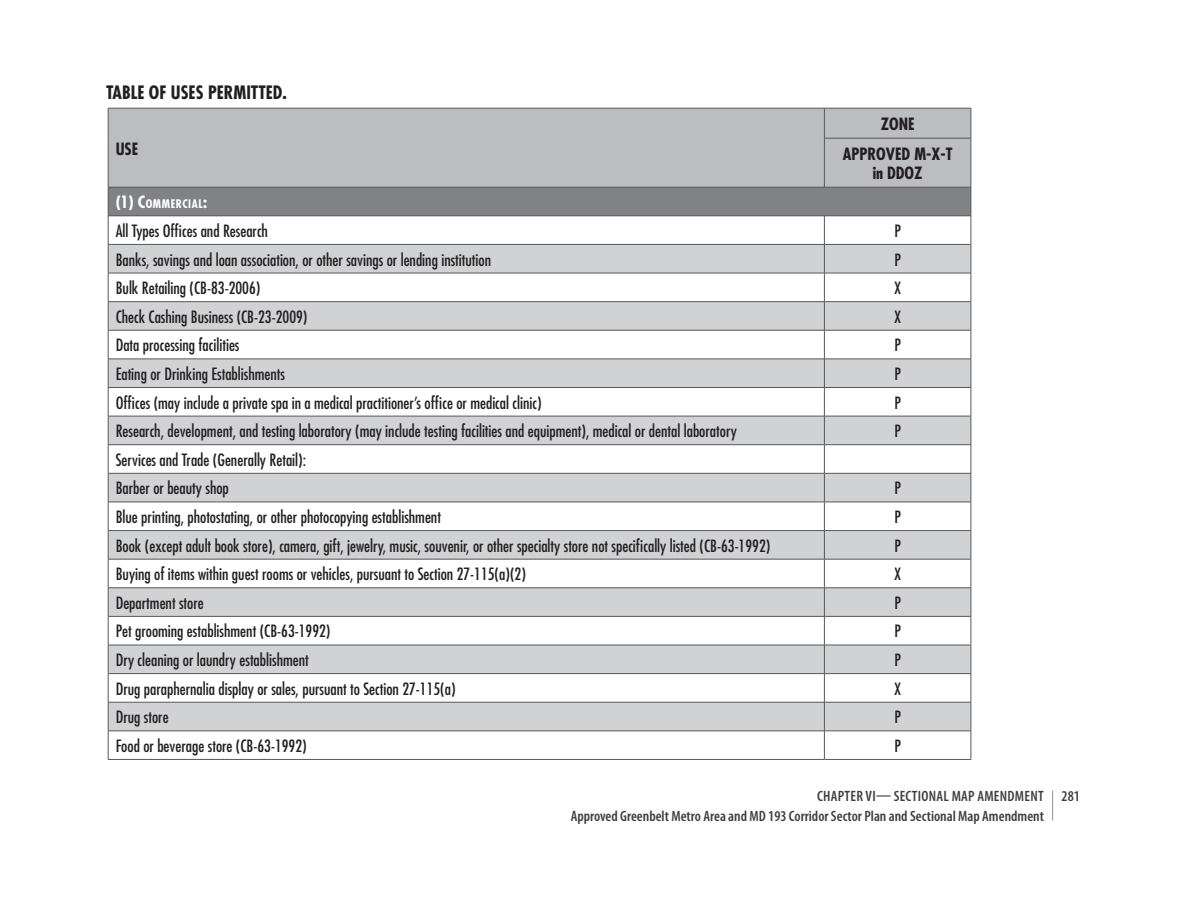
<style>
.page{position:relative;width:1188px;height:918px;background:#fff}
.page>*{position:absolute;margin:0;border:0;box-sizing:border-box;transform-origin:0 0}
.t1{font:700 condensed 18px "Futura Std";color:#231f20}
.t2{font:condensed 16.5px/28.7px "Futura Std";color:#231f20}
.t3{font:700 condensed 16.5px/29.5px "Futura Std";color:#231f20;text-align:center}
.t4{font:600 condensed 15px/19.8px "Myriad Pro";color:#3e3e3f}
.t5{font:700 condensed 11.55px "Futura Std";letter-spacing:.045em;color:#fff}
.s1{font-size:16.5px}
</style>
<div class="page">
<hr style="left:1052px;top:790px;width:1px;height:30px;background:#231f20">
<div style="left:109px;top:109px;width:862px;height:78px;background:#bcbdc0"></div>
<div style="left:108px;top:187px;width:863px;height:29px;background:#808285"></div>
<svg style="left:109px;top:245px;width:862px;height:486px;fill:#d1d2d4"></svg>
<hr style="left:824px;top:108px;width:1px;height:30px;background:#57585a">
<hr style="left:108px;top:108px;width:716px;height:1px;background:#57585a">
<hr style="left:108px;top:108px;width:1px;height:30px;background:#57585a">
<hr style="left:824px;top:108px;width:147px;height:1px;background:#57585a">
<hr style="left:971px;top:108px;width:1px;height:30px;background:#57585a">
<hr style="left:108px;top:138px;width:1px;height:49px;background:#57585a">
<hr style="left:824px;top:138px;width:147px;height:1px;background:#57585a">
<hr style="left:824px;top:138px;width:1px;height:49px;background:#57585a">
<hr style="left:971px;top:138px;width:1px;height:49px;background:#57585a">
<hr style="left:108px;top:187px;width:716px;height:1px;background:#57585a">
<hr style="left:824px;top:187px;width:147px;height:1px;background:#57585a">
<hr style="left:108px;top:244px;width:716px;height:1px;background:#57585a">
<hr style="left:824px;top:244px;width:147px;height:1px;background:#57585a">
<hr style="left:108px;top:273px;width:716px;height:1px;background:#57585a">
<hr style="left:824px;top:273px;width:147px;height:1px;background:#57585a">
<hr style="left:108px;top:301px;width:716px;height:1px;background:#57585a">
<hr style="left:824px;top:301px;width:147px;height:1px;background:#57585a">
<hr style="left:108px;top:330px;width:716px;height:1px;background:#57585a">
<hr style="left:824px;top:330px;width:147px;height:1px;background:#57585a">
<hr style="left:108px;top:359px;width:716px;height:1px;background:#57585a">
<hr style="left:824px;top:359px;width:147px;height:1px;background:#57585a">
<hr style="left:108px;top:387px;width:716px;height:1px;background:#57585a">
<hr style="left:824px;top:387px;width:147px;height:1px;background:#57585a">
<hr style="left:108px;top:416px;width:716px;height:1px;background:#57585a">
<hr style="left:824px;top:416px;width:147px;height:1px;background:#57585a">
<hr style="left:108px;top:444px;width:716px;height:1px;background:#57585a">
<hr style="left:824px;top:444px;width:147px;height:1px;background:#57585a">
<hr style="left:108px;top:473px;width:716px;height:1px;background:#57585a">
<hr style="left:824px;top:473px;width:147px;height:1px;background:#57585a">
<hr style="left:108px;top:502px;width:716px;height:1px;background:#57585a">
<hr style="left:824px;top:502px;width:147px;height:1px;background:#57585a">
<hr style="left:108px;top:530px;width:716px;height:1px;background:#57585a">
<hr style="left:824px;top:530px;width:147px;height:1px;background:#57585a">
<hr style="left:108px;top:559px;width:716px;height:1px;background:#57585a">
<hr style="left:824px;top:559px;width:147px;height:1px;background:#57585a">
<hr style="left:108px;top:588px;width:716px;height:1px;background:#57585a">
<hr style="left:824px;top:588px;width:147px;height:1px;background:#57585a">
<hr style="left:108px;top:616px;width:716px;height:1px;background:#57585a">
<hr style="left:824px;top:616px;width:147px;height:1px;background:#57585a">
<hr style="left:108px;top:645px;width:716px;height:1px;background:#57585a">
<hr style="left:824px;top:645px;width:147px;height:1px;background:#57585a">
<hr style="left:108px;top:673px;width:716px;height:1px;background:#57585a">
<hr style="left:824px;top:673px;width:147px;height:1px;background:#57585a">
<hr style="left:108px;top:702px;width:716px;height:1px;background:#57585a">
<hr style="left:824px;top:702px;width:147px;height:1px;background:#57585a">
<hr style="left:108px;top:731px;width:716px;height:1px;background:#57585a">
<hr style="left:824px;top:731px;width:147px;height:1px;background:#57585a">
<svg style="left:824px;top:217px;width:1px;height:542px"></svg>
<hr style="left:108px;top:759px;width:716px;height:1px;background:#57585a">
<hr style="left:824px;top:759px;width:147px;height:1px;background:#57585a">
<svg style="left:971px;top:187px;width:1px;height:572px"></svg>
<svg style="left:108px;top:188px;width:1px;height:571px"></svg>
<hr style="left:108px;top:216px;width:716px;height:1px;background:#57585a">
<hr style="left:824px;top:216px;width:147px;height:1px;background:#57585a">
<p class="t1" style="left:106px;top:82px;width:182px">TABLE OF USES PERMITTED.</p>
<p class="t3" style="left:116px;top:134px;width:24px">USE</p>
<p class="t3" style="left:843px;top:109px;width:111px">ZONE<br>APPROVED M-X-T</p>
<p class="t3" style="left:873px;top:159px;width:51px">in DDOZ</p>
<p class="t5" style="left:116px;top:197px;width:93px"><span class="s1">(1)</span> <span class="s1">C</span>OMMERCIAL<span class="s1">:</span></p>
<p class="t2" style="left:116px;top:216px;width:154px">All Types Offices and Research</p>
<p class="t2" style="left:894px;top:216px;width:8px">P</p>
<p class="t2" style="left:116px;top:245px;width:377px">Banks, savings and loan association, or other savings or lending institution</p>
<p class="t2" style="left:894px;top:245px;width:8px">P</p>
<p class="t2" style="left:116px;top:274px;width:146px">Bulk Retailing (CB-83-2006)</p>
<p class="t2" style="left:894px;top:274px;width:9px">X</p>
<p class="t2" style="left:116px;top:302px;width:193px">Check Cashing Business (CB-23-2009)</p>
<p class="t2" style="left:894px;top:302px;width:9px">X</p>
<p class="t2" style="left:116px;top:331px;width:125px">Data processing facilities</p>
<p class="t2" style="left:894px;top:331px;width:8px">P</p>
<p class="t2" style="left:116px;top:359px;width:171px">Eating or Drinking Establishments</p>
<p class="t2" style="left:894px;top:359px;width:8px">P</p>
<p class="t2" style="left:116px;top:388px;width:427px">Offices (may include a private spa in a medical practitioner’s office or medical clinic)</p>
<p class="t2" style="left:894px;top:388px;width:8px">P</p>
<p class="t2" style="left:116px;top:417px;width:623px">Research, development, and testing laboratory (may include testing facilities and equipment), medical or dental laboratory</p>
<p class="t2" style="left:894px;top:417px;width:8px">P</p>
<p class="t2" style="left:116px;top:445px;width:192px">Services and Trade (Generally Retail):<br>Barber or beauty shop</p>
<p class="t2" style="left:894px;top:474px;width:8px">P</p>
<p class="t2" style="left:116px;top:502px;width:327px">Blue printing, photostating, or other photocopying establishment</p>
<p class="t2" style="left:894px;top:502px;width:8px">P</p>
<p class="t2" style="left:116px;top:531px;width:656px">Book (except adult book store), camera, gift, jewelry, music, souvenir, or other specialty store not specifically listed (CB-63-1992)</p>
<p class="t2" style="left:894px;top:531px;width:8px">P</p>
<p class="t2" style="left:116px;top:560px;width:412px">Buying of items within guest rooms or vehicles, pursuant to Section 27‑115(a)(2)</p>
<p class="t2" style="left:894px;top:560px;width:9px">X</p>
<p class="t2" style="left:116px;top:588px;width:90px">Department store</p>
<p class="t2" style="left:894px;top:588px;width:8px">P</p>
<p class="t2" style="left:116px;top:617px;width:216px">Pet grooming establishment (CB-63-1992)</p>
<p class="t2" style="left:894px;top:617px;width:8px">P</p>
<p class="t2" style="left:116px;top:646px;width:195px">Dry cleaning or laundry establishment</p>
<p class="t2" style="left:894px;top:646px;width:8px">P</p>
<p class="t2" style="left:116px;top:674px;width:341px">Drug paraphernalia display or sales, pursuant to Section 27-115(a)</p>
<p class="t2" style="left:894px;top:674px;width:9px">X</p>
<p class="t2" style="left:116px;top:703px;width:55px">Drug store</p>
<p class="t2" style="left:894px;top:703px;width:8px">P</p>
<p class="t2" style="left:116px;top:731px;width:193px">Food or beverage store (CB-63-1992)</p>
<p class="t2" style="left:894px;top:731px;width:8px">P</p>
<p class="t4" style="left:571px;top:786px;width:511px;text-indent:246px">CHAPTER Vi— SECTIONAL MAP AMENDMENT 281<br>Approved Greenbelt Metro Area and MD 193 Corridor Sector Plan and Sectional Map Amendment</p>
</div>
